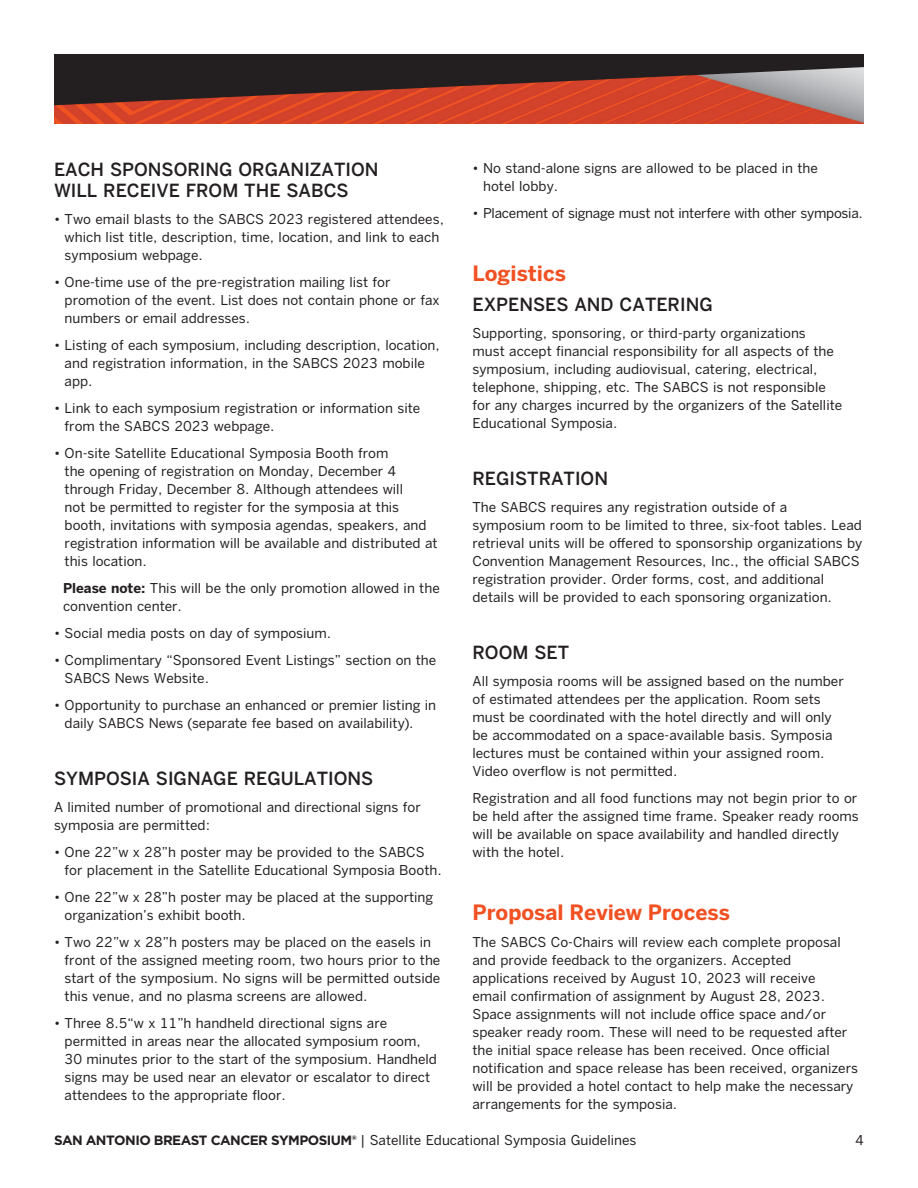
<style>
.page{position:relative;width:918px;height:1188px;background:#fff}
.page>*{position:absolute;margin:0;border:0;box-sizing:border-box;transform-origin:0 0}
.t1{font:700 21px "Benton Sans";color:#f15122}
.t2{font:500 18px/21px "Benton Sans";color:#231f20}
.t3{font:13.5px/18px "Benton Sans";color:#231f20}
.t4{font:13.5px "Benton Sans";letter-spacing:-.02em;color:#231f20}
.s1{font-weight:700}
.s2{font-family:"Gotham";font-weight:700}
</style>
<div class="page">
<img style="left:54px;top:105px;width:810px;height:18px">
<svg style="left:54px;top:54px;width:810px;height:51px;background:#603630"></svg>
<p class="t2" style="left:54px;top:159px;width:326px">EACH SPONSORING ORGANIZATION<br>WILL RECEIVE FROM THE SABCS</p>
<p class="t3" style="left:65px;top:210px;width:381px;text-indent:-11px">• Two email blasts to the SABCS 2023 registered attendees, which list title, description, time, location, and link to each symposium webpage.</p>
<p class="t3" style="left:65px;top:273px;width:376px;text-indent:-11px">• One-time use of the pre-registration mailing list for promotion of the event. List does not contain phone or fax numbers or email addresses.</p>
<p class="t3" style="left:65px;top:336px;width:377px;text-indent:-11px">• Listing of each symposium, including description, location, and registration information, in the SABCS 2023 mobile app.</p>
<p class="t3" style="left:65px;top:399px;width:357px;text-indent:-11px">• Link to each symposium registration or information site from the SABCS 2023 webpage.</p>
<p class="t3" style="left:65px;top:444px;width:374px;text-indent:-11px">• On-site Satellite Educational Symposia Booth from<br>the opening of registration on Monday, December 4 through Friday, December 8. Although attendees will<br>not be permitted to register for the symposia at this booth, invitations with symposia agendas, speakers, and registration information will be available and distributed at this location.</p>
<p class="t3" style="left:63px;top:579px;width:378px"><span class="s1">Please note:</span> This will be the only promotion allowed in the convention center.</p>
<p class="t3" style="left:54px;top:624px;width:279px">• Social media posts on day of symposium.</p>
<p class="t3" style="left:65px;top:651px;width:373px;text-indent:-11px">• Complimentary “Sponsored Event Listings” section on the<br>SABCS News Website.</p>
<p class="t3" style="left:65px;top:696px;width:373px;text-indent:-11px">• Opportunity to purchase an enhanced or premier listing in daily SABCS News (separate fee based on availability).</p>
<p class="t2" style="left:54px;top:768px;width:321px">SYMPOSIA SIGNAGE REGULATIONS</p>
<p class="t3" style="left:54px;top:798px;width:368px">A limited number of promotional and directional signs for symposia are permitted:</p>
<p class="t3" style="left:65px;top:843px;width:379px;text-indent:-11px">• One 22”w x 28”h poster may be provided to the SABCS for placement in the Satellite Educational Symposia Booth.</p>
<p class="t3" style="left:65px;top:888px;width:370px;text-indent:-11px">• One 22”w x 28”h poster may be placed at the supporting organization’s exhibit booth.</p>
<p class="t3" style="left:65px;top:933px;width:377px;text-indent:-11px">• Two 22”w x 28”h posters may be placed on the easels in front of the assigned meeting room, two hours prior to the start of the symposium. No signs will be permitted outside this venue, and no plasma screens are allowed.</p>
<p class="t3" style="left:65px;top:1014px;width:374px;text-indent:-11px">• Three 8.5“w x 11”h handheld directional signs are permitted in areas near the allocated symposium room, 30 minutes prior to the start of the symposium. Handheld signs may be used near an elevator or escalator to direct attendees to the appropriate floor.</p>
<p class="t3" style="left:483px;top:159px;width:336px;text-indent:-11px">• No stand-alone signs are allowed to be placed in the hotel lobby.</p>
<p class="t4" style="left:472px;top:205px;width:392px">• Placement of signage must not interfere with other symposia.</p>
<p class="t1" style="left:472px;top:260px;width:95px">Logistics</p>
<p class="t2" style="left:472px;top:293px;width:242px">EXPENSES AND CATERING</p>
<p class="t3" style="left:472px;top:324px;width:371px">Supporting, sponsoring, or third-party organizations<br>must accept financial responsibility for all aspects of the symposium, including audiovisual, catering, electrical, telephone, shipping, etc. The SABCS is not responsible for any charges incurred by the organizers of the Satellite Educational Symposia.</p>
<p class="t2" style="left:472px;top:467px;width:137px">REGISTRATION</p>
<p class="t3" style="left:472px;top:498px;width:391px">The SABCS requires any registration outside of a symposium room to be limited to three, six-foot tables. Lead retrieval units will be offered to sponsorship organizations by Convention Management Resources, Inc., the official SABCS registration provider. Order forms, cost, and additional details will be provided to each sponsoring organization.</p>
<p class="t2" style="left:472px;top:641px;width:98px">ROOM SET</p>
<p class="t3" style="left:472px;top:672px;width:373px">All symposia rooms will be assigned based on the number of estimated attendees per the application. Room sets must be coordinated with the hotel directly and will only be accommodated on a space-available basis. Symposia lectures must be contained within your assigned room.<br>Video overflow is not permitted.</p>
<p class="t3" style="left:472px;top:789px;width:388px">Registration and all food functions may not begin prior to or be held after the assigned time frame. Speaker ready rooms will be available on space availability and handled directly with the hotel.</p>
<p class="t1" style="left:472px;top:899px;width:259px">Proposal Review Process</p>
<p class="t3" style="left:472px;top:933px;width:387px">The SABCS Co-Chairs will review each complete proposal and provide feedback to the organizers. Accepted applications received by August 10, 2023 will receive<br>email confirmation of assignment by August 28, 2023.<br>Space assignments will not include office space and/or speaker ready room. These will need to be requested after the initial space release has been received. Once official notification and space release has been received, organizers will be provided a hotel contact to help make the necessary arrangements for the symposia.</p>
<p class="t3" style="left:54px;top:1131px;width:584px"><span class="s2">SAN ANTONIO BREAST CANCER SYMPOSIUM®</span> | Satellite Educational Symposia Guidelines</p>
<p class="t3" style="left:855px;top:1131px;width:10px">4</p>
</div>
